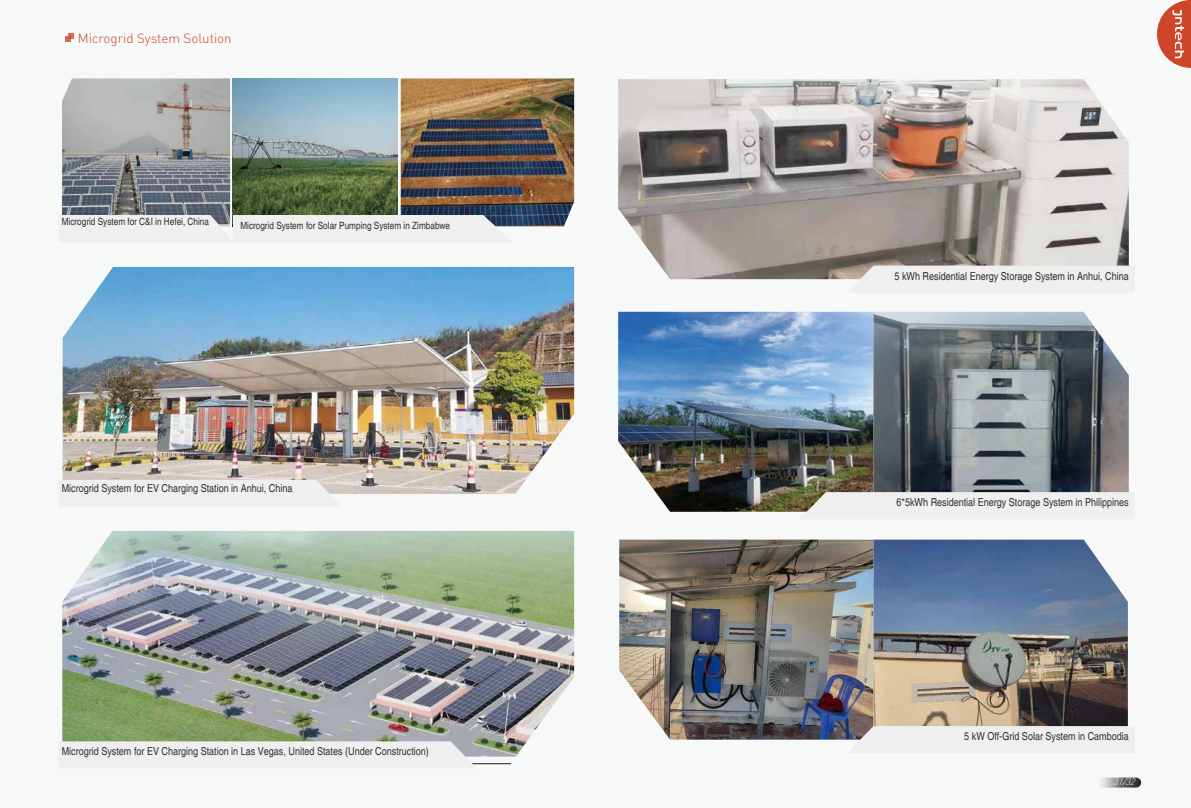
<style>
.page{position:relative;width:1191px;height:808px;background:#f7f8f8}
.page>*{position:absolute;margin:0;border:0;box-sizing:border-box;transform-origin:0 0}
.t1{font:300 13.3px "DIN";color:#ce452a}
.t2{font:condensed 11px "Helvetica";color:#303030}
.t3{font:condensed 10px "Helvetica";color:#303030}
.t4{font:italic 300 9.4px "DIN";color:#fff}
</style>
<div class="page">
<svg style="left:65px;top:33px;width:9px;height:9px"></svg>
<svg style="left:1157px;top:0;width:34px;height:68px"></svg>
<svg style="left:1096px;top:777px;width:45px;height:10px"></svg>
<hr style="left:63px;top:763px;width:448px;height:1px;background:#231815">
<img style="left:233px;top:78px;width:164px;height:137px">
<img style="left:62px;top:78px;width:168px;height:137px">
<img style="left:401px;top:78px;width:173px;height:148px">
<img style="left:619px;top:540px;width:508px;height:200px">
<img style="left:618px;top:312px;width:510px;height:200px">
<img style="left:618px;top:79px;width:510px;height:200px">
<img style="left:62px;top:531px;width:512px;height:225px">
<img style="left:63px;top:267px;width:511px;height:227px">
<svg style="left:210px;top:215px;width:303px;height:12px"></svg>
<div style="left:847px;top:266px;width:281px;height:14px;background:#efefef"></div>
<svg style="left:799px;top:492px;width:330px;height:20px"></svg>
<svg style="left:63px;top:480px;width:280px;height:14px"></svg>
<svg style="left:62px;top:741px;width:415px;height:24px"></svg>
<svg style="left:847px;top:726px;width:281px;height:14px"></svg>
<p class="t1" style="left:78px;top:30px;width:155px">Microgrid System Solution</p>
<p class="t3" style="left:62px;top:216px;width:149px">Microgrid System for C&amp;I in Hefei, China</p>
<p class="t3" style="left:240px;top:219px;width:211px">Microgrid System for Solar Pumping System in Zimbabwe</p>
<p class="t2" style="left:62px;top:482px;width:232px">Microgrid System for EV Charging Station in Anhui, China</p>
<p class="t2" style="left:62px;top:744px;width:368px">Microgrid System for EV Charging Station in Las Vegas, United States (Under Construction)</p>
<p class="t2" style="left:894px;top:269px;width:236px">5 kWh Residential Energy Storage System in Anhui, China</p>
<p class="t2" style="left:896px;top:496px;width:234px">6*5kWh Residential Energy Storage System in Philippines</p>
<p class="t2" style="left:964px;top:730px;width:166px">5 kW Off-Grid Solar System in Cambodia</p>
<p class="t4" style="left:1113px;top:776px;width:25px">31/32</p>
</div>
